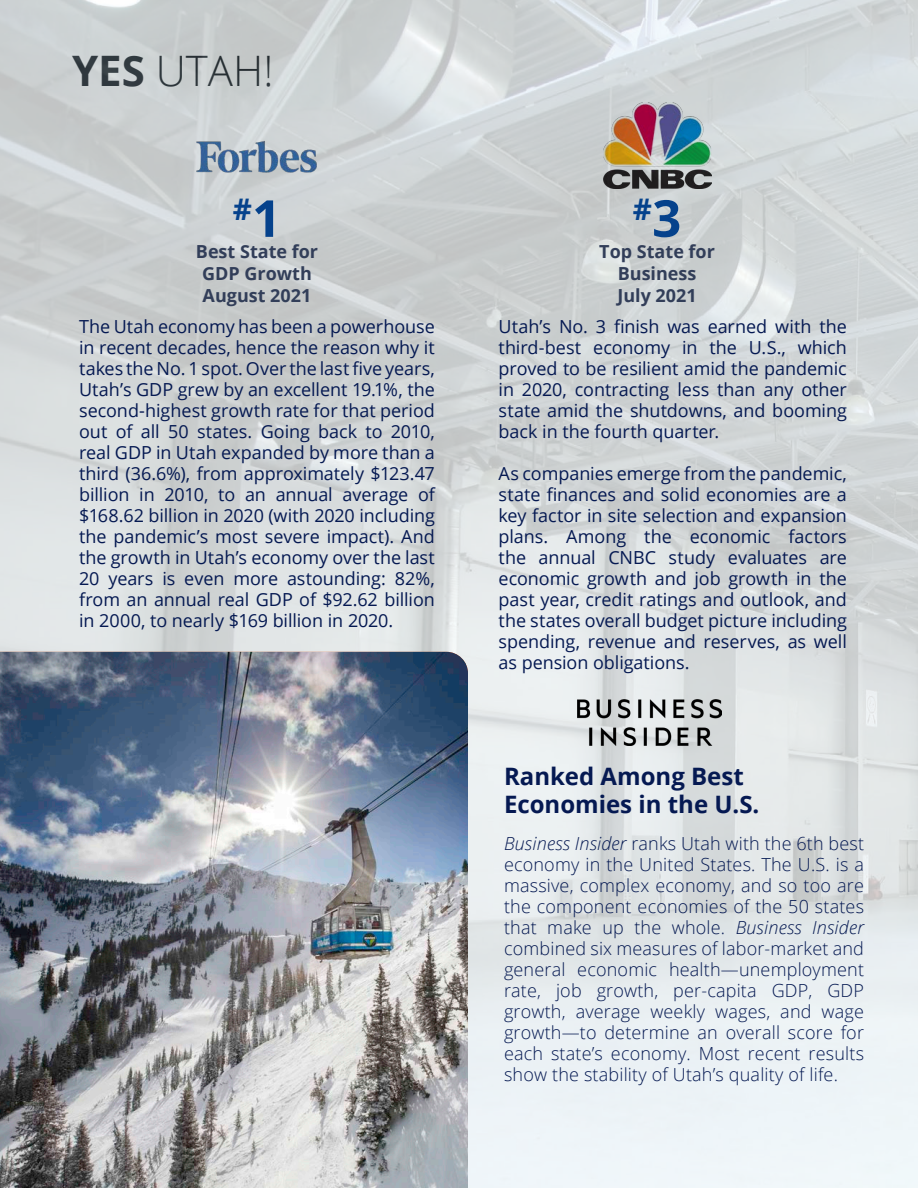
<style>
.page{position:relative;width:918px;height:1188px;background:#fff}
.page>*{position:absolute;margin:0;border:0;box-sizing:border-box;transform-origin:0 0}
.teal_gotham_11_22{font:300 42px "Open Sans";color:#2e3339}
.t1{font:700 29.7px "Open Sans";color:#05428c}
.teal_gotham_11_22-2{font:700 24px/28.8px "Open Sans";color:#051952}
.t2{font:18px/21px "Open Sans";letter-spacing:-.005em;color:#051952;text-align:justify}
.teal_gotham_11_22-3{font:300 18px/21px "Open Sans";letter-spacing:.01em;color:#051952;text-align:justify}
.t3{font:700 18px/21.6px "Open Sans";color:#323e59;text-align:center}
.s1{font-weight:700}
.s2{font-size:51px}
.s3{font-style:italic}
</style>
<div class="page">
<img style="left:0;top:0;width:918px;height:1188px">
<img style="left:183px;top:126px;width:146px;height:72px">
<img style="left:603px;top:103px;width:108px;height:86px">
<img style="left:577px;top:700px;width:145px;height:46px">
<img style="left:0;top:652px;width:468px;height:536px">
<p class="teal_gotham_11_22" style="left:72px;top:42px;width:203px"><span class="s1">YES</span> UTAH!</p>
<p class="t1" style="left:233px;top:188px;width:50px">#<span class="s2">1</span></p>
<p class="t3" style="left:196px;top:241px;width:124px">Best State for<br>GDP Growth<br>August 2021</p>
<p class="t1" style="left:633px;top:188px;width:50px">#<span class="s2">3</span></p>
<p class="t3" style="left:599px;top:241px;width:117px">Top State for<br>Business</p>
<p class="t3" style="left:617px;top:284px;width:81px">July 2021</p>
<p class="t2" style="left:79px;top:315px;width:357px">The Utah economy has been a powerhouse in recent decades, hence the reason why it takes the No. 1 spot. Over the last five years, Utah’s GDP grew by an excellent 19.1%, the second-highest growth rate for that period out of all 50 states. Going back to 2010, real GDP in Utah expanded by more than a third (36.6%), from approximately $123.47 billion in 2010, to an annual average of $168.62 billion in 2020 (with 2020 including the pandemic’s most severe impact). And the growth in Utah’s economy over the last 20 years is even more astounding: 82%, from an annual real GDP of $92.62 billion in 2000, to nearly $169 billion in 2020.</p>
<p class="t2" style="left:499px;top:315px;width:350px">Utah’s No. 3 finish was earned with the third-best economy in the U.S., which proved to be resilient amid the pandemic in 2020, contracting less than any other state amid the shutdowns, and booming back in the fourth quarter.</p>
<p class="t2" style="left:499px;top:462px;width:350px">As companies emerge from the pandemic, state finances and solid economies are a key factor in site selection and expansion plans. Among the economic factors the annual CNBC study evaluates are economic growth and job growth in the past year, credit ratings and outlook, and the states overall budget picture including spending, revenue and reserves, as well as pension obligations.</p>
<p class="teal_gotham_11_22-2" style="left:504px;top:761px;width:257px">Ranked Among Best<br>Economies in the U.S.</p>
<p class="teal_gotham_11_22-3" style="left:504px;top:833px;width:362px"><span class="s3">Business Insider</span> ranks Utah with the 6th best economy in the United States. The U.S. is a massive, complex economy, and so too are the component economies of the 50 states that make up the whole. <span class="s3">Business Insider </span>combined six measures of labor-market and general economic health—unemployment rate, job growth, per-capita GDP, GDP growth, average weekly wages, and wage growth—to determine an overall score for each state’s economy. Most recent results show the stability of Utah’s quality of life.</p>
</div>
